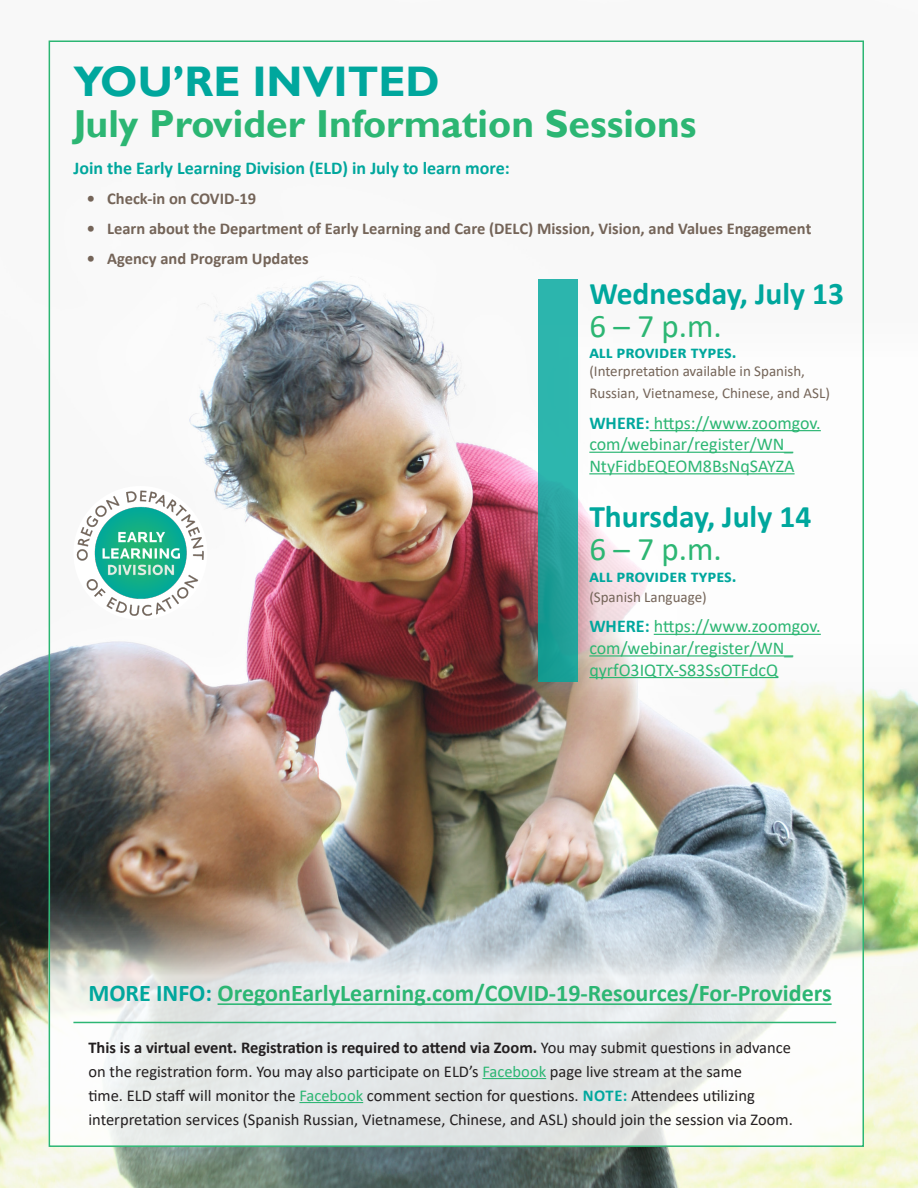
<style>
.page{position:relative;width:918px;height:1188px;background:#fff}
.page>*{position:absolute;margin:0;border:0;box-sizing:border-box;transform-origin:0 0}
.t1{font:700 42.75px "Gill Sans";color:#00a79d}
.t2{font:700 39px "Gill Sans";color:#2cb673}
.t3{font:33px "Calibri";color:#2cb673}
.t4{font:700 31.5px "Calibri";color:#00a79d}
.t5{font:700 24px "Calibri";color:#2cb673}
.t6{font:18px/21.6px "Calibri";color:#2cb673}
.t7{font:700 18px "Calibri";color:#00a79d}
.t8{font:16.5px/24px "Calibri";color:#231f20}
.t9{font:700 16.5px "Calibri";color:#746458}
.t10{font:15px/21.6px "Calibri";color:#746458}
.s1{font-weight:700;color:#00a79d}
.s2{color:#00a79d}
.s3{font-weight:700}
.s4{color:#2cb673}
</style>
<div class="page">
<img style="left:0;top:40px;width:918px;height:1148px">
<img style="left:52px;top:868px;width:809px;height:276px">
<svg style="left:490px;top:294px;width:428px;height:452px"></svg>
<div style="left:538px;top:279px;width:40px;height:402px;background:linear-gradient(to bottom,#32bcb4,#1c9a94)"></div>
<img style="left:73px;top:486px;width:134px;height:134px;border-radius:67px">
<hr style="left:73px;top:1022px;width:763px;height:1px;background:#2cb673">
<hr style="left:482px;top:1078px;width:64px;height:1px;background:#2cb673">
<hr style="left:299px;top:1102px;width:64px;height:1px;background:#2cb673">
<hr style="left:218px;top:1003px;width:614px;height:2px;background:#2cb673">
<hr style="left:650px;top:430px;width:171px;height:1px;background:#2cb673">
<hr style="left:589px;top:452px;width:204px;height:1px;background:#2cb673">
<hr style="left:589px;top:473px;width:206px;height:1px;background:#2cb673">
<hr style="left:654px;top:634px;width:167px;height:1px;background:#2cb673">
<hr style="left:589px;top:655px;width:204px;height:2px;background:#2cb673">
<hr style="left:589px;top:677px;width:189px;height:1px;background:#2cb673">
<p class="t1" style="left:73px;top:56px;width:368px">YOU’RE INVITED</p>
<p class="t2" style="left:73px;top:100px;width:625px">July Provider Information Sessions</p>
<p class="t7" style="left:73px;top:155px;width:438px">Join the Early Learning Division (ELD) in July to learn more:</p>
<p class="t9" style="left:87px;top:187px;width:171px">• Check-in on COVID-19</p>
<p class="t9" style="left:87px;top:217px;width:726px">• Learn about the Department of Early Learning and Care (DELC) Mission, Vision, and Values Engagement</p>
<p class="t9" style="left:87px;top:247px;width:223px">• Agency and Program Updates</p>
<p class="t4" style="left:589px;top:271px;width:256px">Wednesday, July 13</p>
<p class="t3" style="left:589px;top:303px;width:134px">6 – 7 p.m.</p>
<p class="t7" style="left:589px;top:340px;width:149px">all provider types.</p>
<p class="t10" style="left:589px;top:360px;width:242px">(Interpretation available in Spanish,<br>Russian, Vietnamese, Chinese, and ASL)</p>
<p class="t6" style="left:589px;top:411px;width:233px"><span class="s1">WHERE:</span> https://www.zoomgov. com/webinar/register/WN_<br>NtyFidbEQEOM8BsNqSAYZA</p>
<p class="t4" style="left:589px;top:495px;width:224px">Thursday, July 14</p>
<p class="t3" style="left:589px;top:526px;width:134px">6 – 7 p.m.</p>
<p class="t7" style="left:589px;top:563px;width:149px">all provider types.</p>
<p class="t10" style="left:589px;top:586px;width:119px">(Spanish Language)</p>
<p class="t6" style="left:589px;top:615px;width:233px"><span class="s1">WHERE:</span> https://www.zoomgov. com/webinar/register/WN_ qyrfO3IQTX-S83SsOTFdcQ</p>
<p class="t5" style="left:88px;top:977px;width:745px"><span class="s2">MORE INFO:</span> OregonEarlyLearning.com/COVID-19-Resources/For-Providers</p>
<p class="t8" style="left:88px;top:1035px;width:706px"><span class="s3">This is a virtual event. Registration is required to attend via Zoom.</span> You may submit questions in advance on the registration form. You may also participate on ELD’s <span class="s4">Facebook</span> page live stream at the same<br>time. ELD staff will monitor the <span class="s4">Facebook</span> comment section for questions. <span class="s1">NOTE:</span> Attendees utilizing interpretation services (Spanish Russian, Vietnamese, Chinese, and ASL) should join the session via Zoom.</p>
</div>
